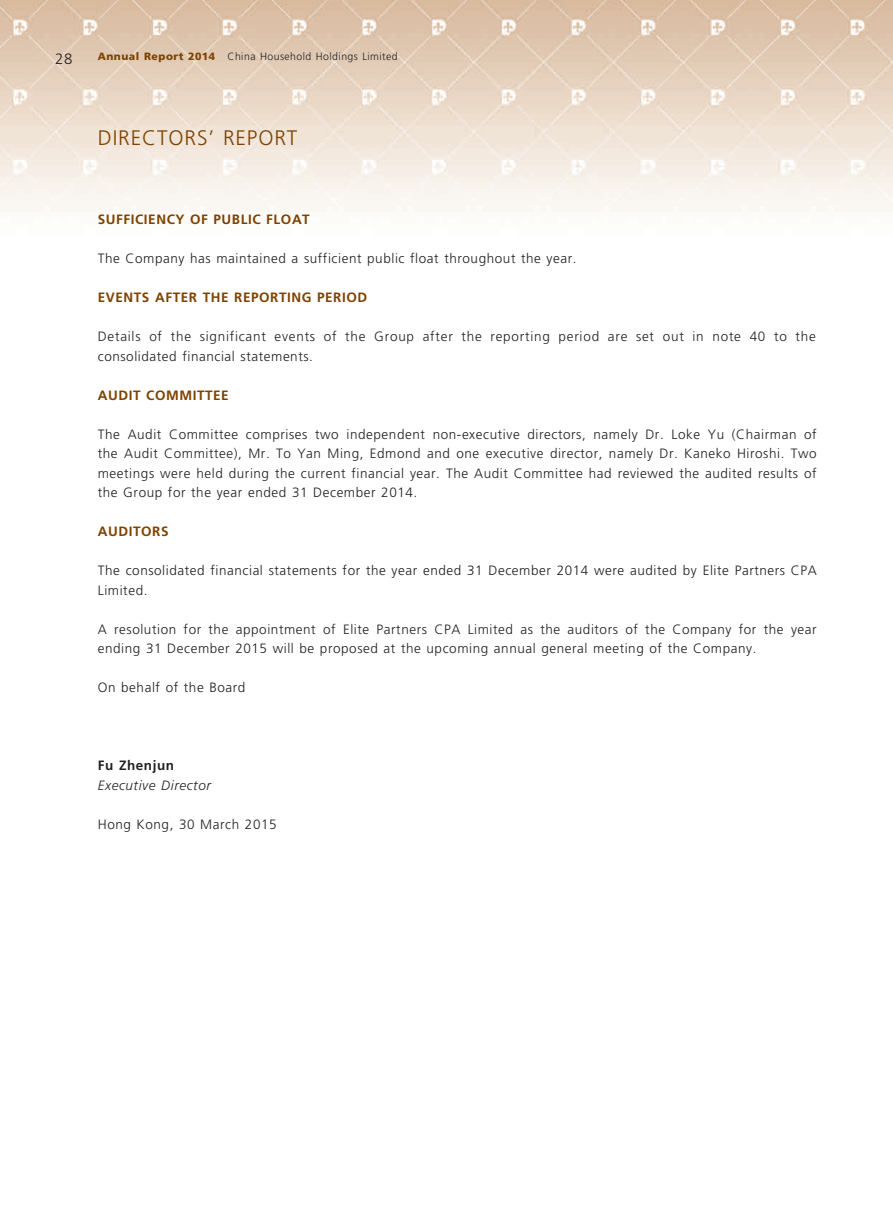
<style>
.page{position:relative;width:893px;height:1212px;background:#fff}
.page>*{position:absolute;margin:0;border:0;box-sizing:border-box;transform-origin:0 0}
.t1{font:300 21px "Frutiger";letter-spacing:.04em;color:#7e4200}
.t2{font:300 15px "Frutiger";color:#231f20}
.t3{font:300 13.5px/19.5px "Frutiger";letter-spacing:.04em;color:#231f20}
.t4{font:700 13.5px "Frutiger";letter-spacing:.04em;color:#7e4200}
.t5{font:italic 300 13.5px "Frutiger";letter-spacing:.04em;color:#231f20}
.t6{font:700 13.5px "Frutiger";letter-spacing:.04em;color:#231f20}
.t7{font:300 10.5px "Frutiger";letter-spacing:.04em;color:#231f20}
.s1{font-weight:900;color:#7e4200}
</style>
<div class="page">
<img style="left:0;top:0;width:893px;height:212px">
<p class="t2" style="left:55px;top:50px;width:19px">28</p>
<p class="t7" style="left:98px;top:50px;width:301px"><span class="s1">Annual Report 2014</span> China Household Holdings Limited</p>
<h1 class="t1" style="left:98px;top:126px;width:201px">Directors’ Report</h1>
<p class="t4" style="left:98px;top:211px;width:214px">SUFFICIENCY OF PUBLIC FLOAT</p>
<p class="t3" style="left:98px;top:249px;width:480px">The Company has maintained a sufficient public float throughout the year.</p>
<p class="t4" style="left:98px;top:289px;width:271px">EVENTS AFTER THE REPORTING PERIOD</p>
<p class="t3" style="left:98px;top:327px;width:720px">Details of the significant events of the Group after the reporting period are set out in note 40 to the consolidated financial statements.</p>
<p class="t4" style="left:98px;top:387px;width:132px">AUDIT COMM ITTEE</p>
<p class="t3" style="left:98px;top:424px;width:720px;text-align:justify">The Audit Committee comprises two independent non-executive directors, namely Dr. Loke Yu (Chairman of the Audit Committee), Mr. To Yan Ming, Edmond and one executive director, namely Dr. Kaneko Hiroshi. Two meetings were held during the current financial year. The Audit Committee had reviewed the audited results of the Group for the year ended 31 December 2014.</p>
<p class="t4" style="left:98px;top:523px;width:72px">AUDITORS</p>
<p class="t3" style="left:98px;top:561px;width:720px">The consolidated financial statements for the year ended 31 December 2014 were audited by Elite Partners CPA<br>Limited.</p>
<p class="t3" style="left:98px;top:619px;width:720px">A resolution for the appointment of Elite Partners CPA Limited as the auditors of the Company for the year ending 31 December 2015 will be proposed at the upcoming annual general meeting of the Company.</p>
<p class="t3" style="left:98px;top:678px;width:149px">On behalf of the Board</p>
<p class="t6" style="left:98px;top:757px;width:78px">Fu Zhenjun</p>
<p class="t5" style="left:98px;top:777px;width:115px">Executive Director</p>
<p class="t3" style="left:98px;top:814px;width:180px">Hong Kong, 30 March 2015</p>
</div>
